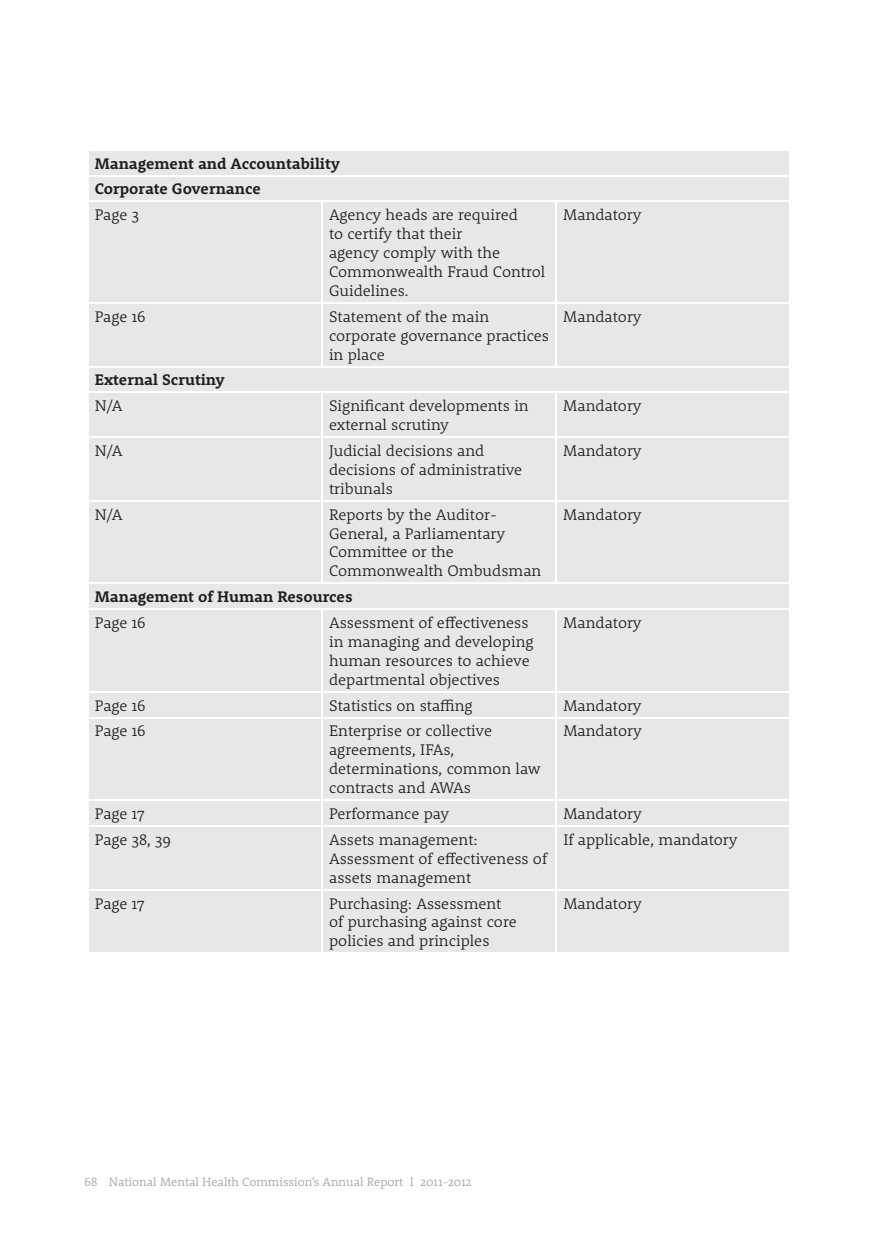
<style>
.page{position:relative;width:874px;height:1241px;background:#fff}
.page>*{position:absolute;margin:0;border:0;box-sizing:border-box;transform-origin:0 0}
.t1{font:300 15.75px/18.9px "Rooney";color:#221f1f}
.t2{font:700 15.75px/25.9px "Rooney";color:#221f1f}
.t3{font:300 12.25px "Rooney";color:#a1a2a5}
</style>
<div class="page">
<div style="left:89px;top:151px;width:700px;height:801px;background:#e6e7e8"></div>
<hr style="left:321px;top:202px;width:2px;height:100px;background:#fff">
<hr style="left:555px;top:202px;width:2px;height:100px;background:#fff">
<hr style="left:87px;top:302px;width:235px;height:2px;background:#fff">
<hr style="left:322px;top:302px;width:234px;height:2px;background:#fff">
<hr style="left:321px;top:304px;width:2px;height:61px;background:#fff">
<hr style="left:556px;top:302px;width:234px;height:2px;background:#fff">
<hr style="left:555px;top:304px;width:2px;height:61px;background:#fff">
<hr style="left:321px;top:393px;width:2px;height:43px;background:#fff">
<hr style="left:555px;top:393px;width:2px;height:43px;background:#fff">
<hr style="left:87px;top:436px;width:235px;height:2px;background:#fff">
<hr style="left:322px;top:436px;width:234px;height:2px;background:#fff">
<hr style="left:321px;top:438px;width:2px;height:62px;background:#fff">
<hr style="left:556px;top:436px;width:234px;height:2px;background:#fff">
<hr style="left:555px;top:438px;width:2px;height:62px;background:#fff">
<hr style="left:87px;top:500px;width:235px;height:1px;background:#fff">
<hr style="left:322px;top:500px;width:234px;height:1px;background:#fff">
<hr style="left:321px;top:501px;width:2px;height:81px;background:#fff">
<hr style="left:556px;top:500px;width:234px;height:1px;background:#fff">
<hr style="left:555px;top:501px;width:2px;height:81px;background:#fff">
<hr style="left:321px;top:610px;width:2px;height:80px;background:#fff">
<hr style="left:555px;top:610px;width:2px;height:80px;background:#fff">
<hr style="left:87px;top:690px;width:235px;height:2px;background:#fff">
<hr style="left:322px;top:690px;width:234px;height:2px;background:#fff">
<hr style="left:321px;top:692px;width:2px;height:24px;background:#fff">
<hr style="left:556px;top:690px;width:234px;height:2px;background:#fff">
<hr style="left:555px;top:692px;width:2px;height:24px;background:#fff">
<hr style="left:87px;top:716px;width:235px;height:2px;background:#fff">
<hr style="left:322px;top:716px;width:234px;height:2px;background:#fff">
<hr style="left:321px;top:718px;width:2px;height:81px;background:#fff">
<hr style="left:556px;top:716px;width:234px;height:2px;background:#fff">
<hr style="left:555px;top:718px;width:2px;height:81px;background:#fff">
<hr style="left:87px;top:799px;width:235px;height:2px;background:#fff">
<hr style="left:322px;top:799px;width:234px;height:2px;background:#fff">
<hr style="left:321px;top:801px;width:2px;height:24px;background:#fff">
<hr style="left:556px;top:799px;width:234px;height:2px;background:#fff">
<hr style="left:555px;top:801px;width:2px;height:24px;background:#fff">
<hr style="left:87px;top:825px;width:235px;height:1px;background:#fff">
<hr style="left:322px;top:825px;width:234px;height:1px;background:#fff">
<hr style="left:321px;top:826px;width:2px;height:62px;background:#fff">
<hr style="left:556px;top:825px;width:234px;height:1px;background:#fff">
<hr style="left:555px;top:826px;width:2px;height:62px;background:#fff">
<hr style="left:87px;top:888px;width:235px;height:2px;background:#fff">
<hr style="left:322px;top:888px;width:234px;height:2px;background:#fff">
<hr style="left:321px;top:890px;width:2px;height:62px;background:#fff">
<hr style="left:556px;top:888px;width:234px;height:2px;background:#fff">
<hr style="left:555px;top:890px;width:2px;height:62px;background:#fff">
<hr style="left:87px;top:175px;width:235px;height:1px;background:#fff">
<hr style="left:322px;top:175px;width:234px;height:1px;background:#fff">
<hr style="left:556px;top:175px;width:234px;height:1px;background:#fff">
<hr style="left:87px;top:200px;width:235px;height:2px;background:#fff">
<hr style="left:322px;top:200px;width:234px;height:2px;background:#fff">
<hr style="left:556px;top:200px;width:234px;height:2px;background:#fff">
<hr style="left:87px;top:365px;width:235px;height:2px;background:#fff">
<hr style="left:322px;top:365px;width:234px;height:2px;background:#fff">
<hr style="left:556px;top:365px;width:234px;height:2px;background:#fff">
<hr style="left:87px;top:391px;width:235px;height:2px;background:#fff">
<hr style="left:322px;top:391px;width:234px;height:2px;background:#fff">
<hr style="left:556px;top:391px;width:234px;height:2px;background:#fff">
<hr style="left:87px;top:582px;width:235px;height:2px;background:#fff">
<hr style="left:322px;top:582px;width:234px;height:2px;background:#fff">
<hr style="left:556px;top:582px;width:234px;height:2px;background:#fff">
<hr style="left:87px;top:608px;width:235px;height:2px;background:#fff">
<hr style="left:322px;top:608px;width:234px;height:2px;background:#fff">
<hr style="left:556px;top:608px;width:234px;height:2px;background:#fff">
<p class="t2" style="left:95px;top:151px;width:247px">Management and Accountability<br>Corporate Governance</p>
<p class="t1" style="left:95px;top:206px;width:46px">Page 3</p>
<p class="t1" style="left:329px;top:206px;width:217px">Agency heads are required<br>to certify that their<br>agency comply with the<br>Commonwealth Fraud Control<br>Guidelines.</p>
<p class="t1" style="left:563px;top:206px;width:80px">Mandatory</p>
<p class="t1" style="left:95px;top:308px;width:52px">Page 16</p>
<p class="t1" style="left:329px;top:308px;width:221px">Statement of the main corporate governance practices in place</p>
<p class="t1" style="left:563px;top:308px;width:80px">Mandatory</p>
<p class="t2" style="left:95px;top:368px;width:132px">External Scrutiny</p>
<p class="t1" style="left:95px;top:397px;width:29px">N/A</p>
<p class="t1" style="left:329px;top:397px;width:201px">Significant developments in external scrutiny</p>
<p class="t1" style="left:563px;top:397px;width:80px">Mandatory</p>
<p class="t1" style="left:95px;top:442px;width:29px">N/A</p>
<p class="t1" style="left:329px;top:442px;width:195px">Judicial decisions and decisions of administrative tribunals</p>
<p class="t1" style="left:563px;top:442px;width:80px">Mandatory</p>
<p class="t1" style="left:95px;top:506px;width:29px">N/A</p>
<p class="t1" style="left:329px;top:506px;width:214px">Reports by the Auditor-<br>General, a Parliamentary<br>Committee or the<br>Commonwealth Ombudsman</p>
<p class="t1" style="left:563px;top:506px;width:80px">Mandatory</p>
<p class="t2" style="left:95px;top:585px;width:259px">Management of Human Resources</p>
<p class="t1" style="left:95px;top:614px;width:52px">Page 16</p>
<p class="t1" style="left:329px;top:614px;width:206px">Assessment of effectiveness in managing and developing human resources to achieve departmental objectives</p>
<p class="t1" style="left:563px;top:614px;width:80px">Mandatory</p>
<p class="t1" style="left:95px;top:696px;width:52px">Page 16</p>
<p class="t1" style="left:329px;top:696px;width:145px">Statistics on staffing</p>
<p class="t1" style="left:563px;top:696px;width:80px">Mandatory</p>
<p class="t1" style="left:95px;top:722px;width:52px">Page 16</p>
<p class="t1" style="left:329px;top:722px;width:213px">Enterprise or collective agreements, IFAs, determinations, common law contracts and AWAs</p>
<p class="t1" style="left:563px;top:722px;width:80px">Mandatory</p>
<p class="t1" style="left:95px;top:805px;width:51px">Page 17</p>
<p class="t1" style="left:329px;top:805px;width:122px">Performance pay</p>
<p class="t1" style="left:563px;top:805px;width:80px">Mandatory</p>
<p class="t1" style="left:95px;top:831px;width:77px">Page 38, 39</p>
<p class="t1" style="left:329px;top:831px;width:219px">Assets management:<br>Assessment of effectiveness of assets management</p>
<p class="t1" style="left:563px;top:831px;width:175px">If applicable, mandatory</p>
<p class="t1" style="left:95px;top:894px;width:51px">Page 17</p>
<p class="t1" style="left:329px;top:894px;width:189px">Purchasing: Assessment of purchasing against core policies and principles</p>
<p class="t1" style="left:563px;top:894px;width:80px">Mandatory</p>
<p class="t3" style="left:84px;top:1176px;width:388px">68 National Mental Health Commission’s Annual Report I 2011-2012</p>
</div>
